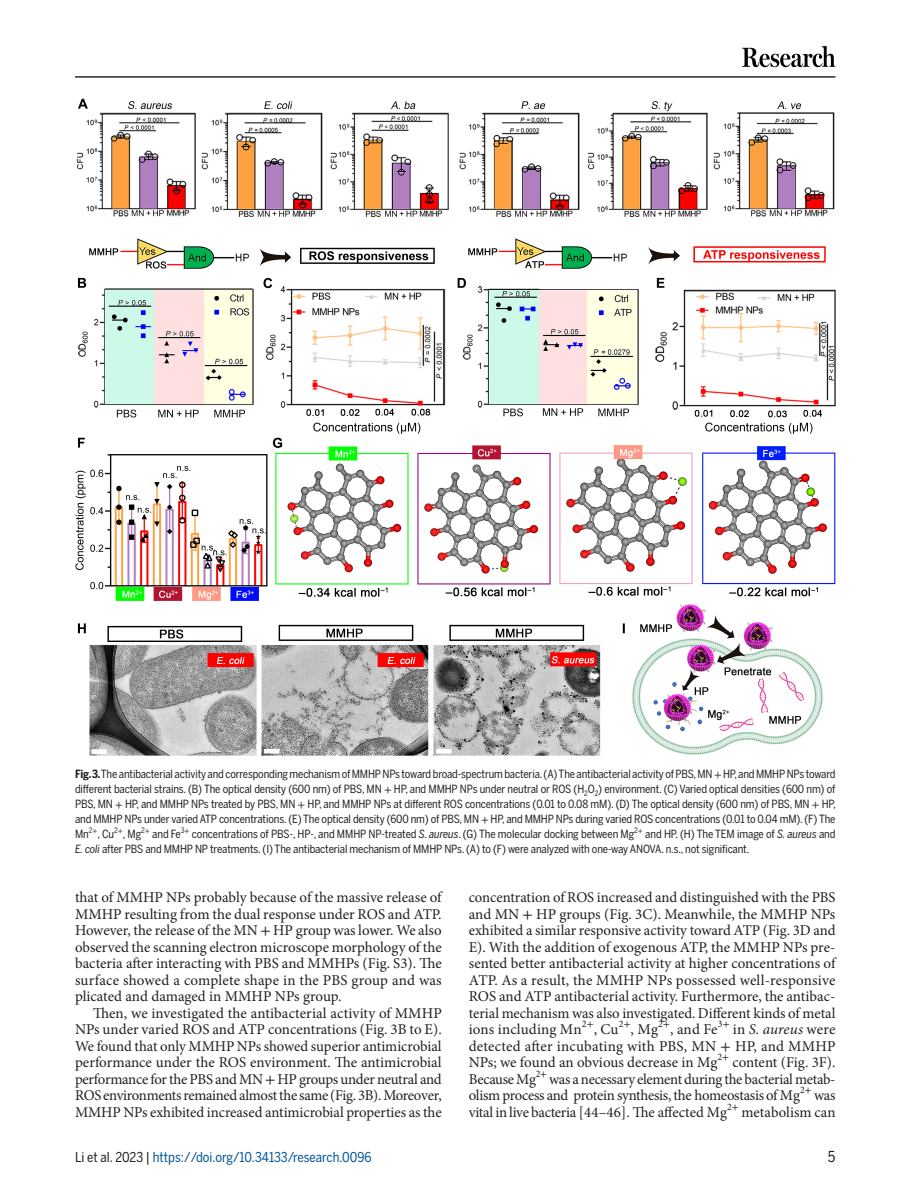
<style>
.page{position:relative;width:900px;height:1200px;background:#fff}
.page>*{position:absolute;margin:0;border:0;box-sizing:border-box;transform-origin:0 0}
.t1{font:15px/16.5px "Minion Pro";letter-spacing:-.005em;color:#231f20;text-align:justify}
.t2{font:15px "Benton Sans Cond";color:#231f20}
.t3{font:13.5px "Benton Sans Cond";color:#00549b}
.t4{font:11.25px/15px "Benton Sans Cond";letter-spacing:-.015em;color:#231f20;text-align:justify}
.t5{font:10.05px "Minion Pro";color:#231f20}
.t6{font:7.5px "Benton Sans Cond";color:#231f20}
.s1{font-weight:700}
.s2{font-family:"STIX"}
.s3{font-family:"Benton Sans Condensed";font-style:italic}
.s4{font-style:italic}
.s5{color:#231f20}
</style>
<div class="page">
<hr style="left:75px;top:76px;width:761px;height:2px;background:#231f20">
<svg style="left:742px;top:46px;width:93px;height:21px"></svg>
<img style="left:75px;top:98px;width:761px;height:658px">
<p class="t4" style="left:75px;top:767px;width:762px"><span class="s1">Fig. 3.</span> The antibacterial activity and corresponding mechanism of MMHP NPs toward broad-spectrum bacteria. (A) The antibacterial activity of PBS, MN <span class="s2">+</span> HP, and MMHP NPs toward different bacterial strains. (B) The optical density (600 nm) of PBS, MN <span class="s2">+</span> HP, and MMHP NPs under neutral or ROS (H<sub>2</sub>O<sub>2</sub>) environment. (C) Varied optical densities (600 nm) of PBS, MN <span class="s2">+</span> HP, and MMHP NPs treated by PBS, MN <span class="s2">+</span> HP, and MMHP NPs at different ROS concentrations (0.01 to 0.08 mM). (D) The optical density (600 nm) of PBS, MN <span class="s2">+</span> HP, and MMHP NPs under varied ATP concentrations. (E) The optical density (600 nm) of PBS, MN <span class="s2">+</span> HP, and MMHP NPs during varied ROS concentrations (0.01 to 0.04 mM). (F) The Mn</p>
<p class="t6" style="left:89px;top:826px;width:10px">2<span class="s2">+</span></p>
<p class="t4" style="left:98px;top:827px;width:18px">, Cu</p>
<p class="t6" style="left:114px;top:826px;width:10px">2<span class="s2">+</span></p>
<p class="t4" style="left:123px;top:827px;width:20px">, Mg</p>
<p class="t6" style="left:141px;top:826px;width:10px">2<span class="s2">+</span></p>
<p class="t4" style="left:152px;top:827px;width:30px">and Fe</p>
<p class="t6" style="left:181px;top:826px;width:10px">3<span class="s2">+</span></p>
<p class="t4" style="left:192px;top:827px;width:444px">concentrations of PBS-, HP-, and MMHP NP-treated <span class="s3">S. aureus</span>. (G) The molecular docking between Mg</p>
<p class="t6" style="left:634px;top:826px;width:10px">2<span class="s2">+</span></p>
<p class="t4" style="left:75px;top:827px;width:762px;text-indent:570px">and HP. (H) The TEM image of <span class="s3">S. aureus</span> and<br><span class="s3">E. coli</span> after PBS and MMHP NP treatments. (I) The antibacterial mechanism of MMHP NPs. (A) to (F) were analyzed with one-way ANOVA. n.s., not significant.</p>
<p class="t1" style="left:75px;top:889px;width:368px">that of MMHP NPs probably because of the massive release of MMHP resulting from the dual response under ROS and ATP.<br>However, the release of the MN <span class="s2">+</span> HP group was lower. We also observed the scanning electron microscope morphology of the bacteria after interacting with PBS and MMHPs (Fig. S3). The surface showed a complete shape in the PBS group and was plicated and damaged in MMHP NPs group.</p>
<p class="t1" style="left:75px;top:1005px;width:368px;text-indent:18px">Then, we investigated the antibacterial activity of MMHP NPs under varied ROS and ATP concentrations (Fig. 3B to E).<br>We found that only MMHP NPs showed superior antimicrobial performance under the ROS environment. The antimicrobial performance for the PBS and MN <span class="s2">+</span> HP groups under neutral and ROS environments remained almost the same (Fig. 3B). Moreover, MMHP NPs exhibited increased antimicrobial properties as the</p>
<p class="t1" style="left:469px;top:889px;width:368px">concentration of ROS increased and distinguished with the PBS and MN <span class="s2">+</span> HP groups (Fig. 3C). Meanwhile, the MMHP NPs exhibited a similar responsive activity toward ATP (Fig. 3D and E). With the addition of exogenous ATP, the MMHP NPs pre&shy;sented better antibacterial activity at higher concentrations of ATP. As a result, the MMHP NPs possessed well-responsive ROS and ATP antibacterial activity. Furthermore, the antibac&shy;terial mechanism was also investigated. Different kinds of metal ions including Mn</p>
<p class="t5" style="left:582px;top:1017px;width:13px">2<span class="s2">+</span></p>
<p class="t1" style="left:594px;top:1021px;width:26px">, Cu</p>
<p class="t5" style="left:619px;top:1017px;width:13px">2<span class="s2">+</span></p>
<p class="t5" style="left:658px;top:1017px;width:13px">2<span class="s2">+</span></p>
<p class="t1" style="left:670px;top:1021px;width:49px">, and Fe</p>
<p class="t5" style="left:718px;top:1017px;width:13px">3<span class="s2">+</span></p>
<p class="t1" style="left:469px;top:1021px;width:368px;text-indent:264px">in <span class="s4">S. aureus</span> were detected after incubating with PBS, MN <span class="s2">+</span> HP, and MMHP NPs; we found an obvious decrease in Mg</p>
<p class="t1" style="left:631px;top:1021px;width:29px">, Mg</p>
<p class="t5" style="left:718px;top:1050px;width:13px">2<span class="s2">+</span></p>
<p class="t1" style="left:732px;top:1054px;width:105px">content (Fig. 3F).</p>
<p class="t5" style="left:536px;top:1067px;width:13px">2<span class="s2">+</span></p>
<p class="t1" style="left:469px;top:1071px;width:368px;text-indent:80px">was a necessary element during the bacterial metab&shy;olism process and protein synthesis, the homeostasis of Mg</p>
<p class="t1" style="left:469px;top:1071px;width:69px">Because Mg</p>
<p class="t5" style="left:800px;top:1083px;width:13px">2<span class="s2">+</span></p>
<p class="t1" style="left:814px;top:1087px;width:23px">was</p>
<p class="t1" style="left:469px;top:1104px;width:260px">vital in live bacteria [44–46]. The affected Mg</p>
<p class="t5" style="left:727px;top:1100px;width:13px">2<span class="s2">+</span></p>
<p class="t1" style="left:741px;top:1104px;width:96px">metabolism can</p>
<p class="t3" style="left:75px;top:1149px;width:298px"><span class="s5">Li et al. 2023 |</span> https://doi.org/10.34133/research.0096</p>
<p class="t2" style="left:828px;top:1147px;width:9px">5</p>
</div>
